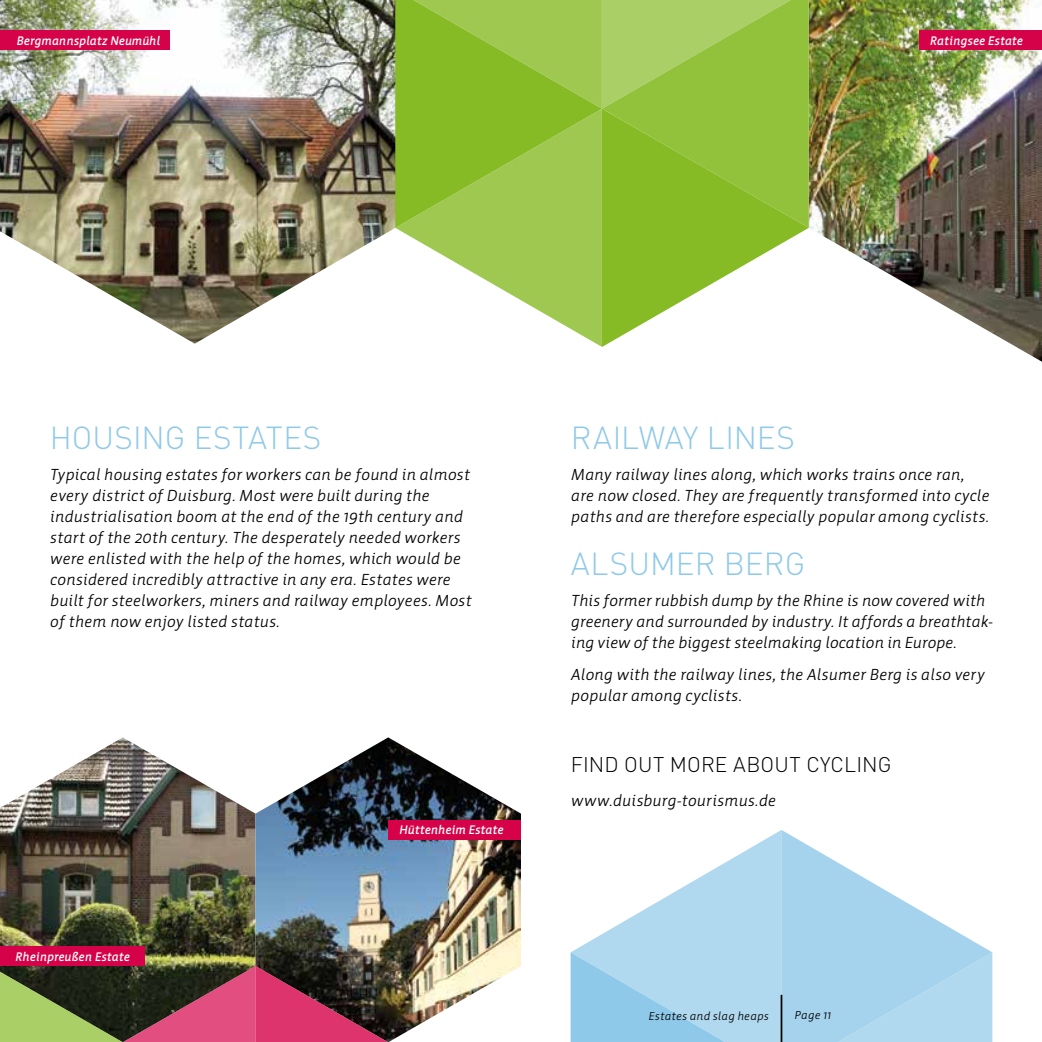
<style>
.page{position:relative;width:1042px;height:1042px;background:#fff}
.page>*{position:absolute;margin:0;border:0;box-sizing:border-box;transform-origin:0 0}
.t1{font:300 31.5px "DINOT";letter-spacing:.005em;color:#8fc9e9}
.t2{font:300 21px "DINOT";letter-spacing:.005em;color:#000}
.t3{font:italic 15.75px/21px "Werk";letter-spacing:-.005em;color:#000}
.t4{font:italic 700 12.25px "Werk";color:#fff}
.t5{font:italic 11.38px "Werk";letter-spacing:.01em;color:#000}
</style>
<div class="page">
<svg style="left:570px;top:830px;width:211px;height:212px;fill:#b0d9ef"></svg>
<svg style="left:781px;top:830px;width:211px;height:122px"></svg>
<svg style="left:781px;top:952px;width:211px;height:90px;background:#a9d5ed"></svg>
<img style="left:0;top:737px;width:521px;height:305px">
<img style="left:0;top:0;width:395px;height:344px">
<svg style="left:0;top:965px;width:389px;height:77px;background:#754744"></svg>
<img style="left:809px;top:0;width:233px;height:362px">
<svg style="left:396px;top:228px;width:206px;height:119px"></svg>
<svg style="left:395px;top:110px;width:207px;height:118px;background:#92c13b"></svg>
<svg style="left:602px;top:228px;width:207px;height:119px"></svg>
<svg style="left:395px;top:0;width:207px;height:110px;background:#90c038"></svg>
<svg style="left:602px;top:0;width:207px;height:228px;background:#94c23f"></svg>
<div style="left:0;top:30px;width:170px;height:20px;background:#d50249"></div>
<div style="left:0;top:947px;width:144px;height:19px;background:#d50249"></div>
<div style="left:389px;top:820px;width:132px;height:19px;background:#d50249"></div>
<div style="left:919px;top:30px;width:123px;height:20px;background:#d50249"></div>
<hr style="left:780px;top:995px;width:2px;height:47px;background:#000">
<p class="t4" style="left:16px;top:34px;width:145px">Bergmannsplatz Neumühl</p>
<p class="t4" style="left:929px;top:34px;width:95px">Ratingsee Estate</p>
<h1 class="t1" style="left:50px;top:413px;width:273px">HOUSING ESTATES</h1>
<p class="t3" style="left:50px;top:464px;width:423px">Typical housing estates for workers can be found in almost every district of Duisburg. Most were built during the industrialisation boom at the end of the 19th century and start of the 20th century. The desperately needed workers were enlisted with the help of the homes, which would be considered incredibly attractive in any era. Estates were built for steelworkers, miners and railway employees. Most of them now enjoy listed status.</p>
<p class="t4" style="left:15px;top:950px;width:116px">Rheinpreußen Estate</p>
<p class="t4" style="left:399px;top:823px;width:106px">Hüttenheim Estate</p>
<h1 class="t1" style="left:571px;top:413px;width:226px">RAILWAY LINES</h1>
<p class="t3" style="left:570px;top:464px;width:420px">Many railway lines along, which works trains once ran, are now closed. They are frequently transformed into cycle paths and are therefore especially popular among cyclists.</p>
<h1 class="t1" style="left:571px;top:539px;width:236px">ALSUMER BERG</h1>
<p class="t3" style="left:570px;top:590px;width:423px">This former rubbish dump by the Rhine is now covered with greenery and surrounded by industry. It affords a breathtak&shy;ing view of the biggest steelmaking location in Europe.</p>
<p class="t3" style="left:570px;top:664px;width:415px">Along with the railway lines, the Alsumer Berg is also very popular among cyclists.</p>
<h2 class="t2" style="left:571px;top:749px;width:322px">FIND OUT MORE ABOUT CYCLING</h2>
<p class="t3" style="left:570px;top:790px;width:207px">www.duisburg-tourismus.de</p>
<p class="t5" style="left:648px;top:1009px;width:122px">Estates and slag heaps</p>
<p class="t5" style="left:794px;top:1008px;width:38px">Page 11</p>
</div>
